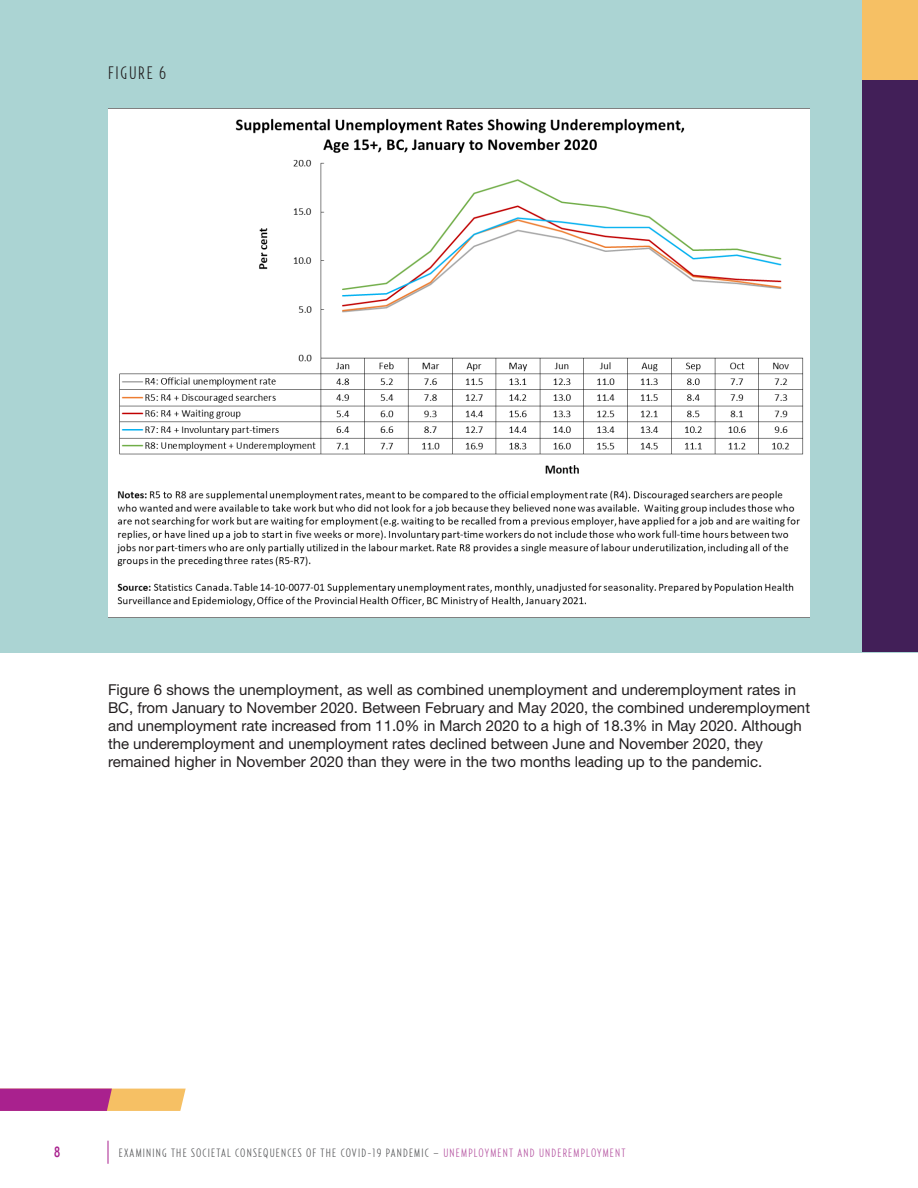
<style>
.page{position:relative;width:918px;height:1188px;background:#fff}
.page>*{position:absolute;margin:0;border:0;box-sizing:border-box;transform-origin:0 0}
.t1{font:300 18px "Relay Comp";color:#231f20}
.Body{font:15px/18px "Helvetica Neue LT Std";color:#231f20}
.t2{font:500 15px "Relay Comp";color:#a9218e}
.t3{font:300 12px "Relay Comp";letter-spacing:.1em;color:#57585a}
.t4{font:300 12px "Relay Comp";letter-spacing:.1em;color:#b554a1}
.s1{color:#b554a1}
</style>
<div class="page">
<div style="left:0;top:0;width:918px;height:652px;background:#abd4d3"></div>
<svg style="left:0;top:1089px;width:186px;height:22px;background:#c8637f"></svg>
<svg style="left:108px;top:1141px;width:1px;height:23px"></svg>
<div style="left:862px;top:80px;width:56px;height:572px;background:#421f58"></div>
<div style="left:862px;top:0;width:56px;height:80px;background:#f6c064"></div>
<img style="left:108px;top:108px;width:702px;height:510px">
<p class="t1" style="left:108px;top:62px;width:60px">FIGURE 6</p>
<p class="Body" style="left:108px;top:681px;width:704px">Figure 6 shows the unemployment, as well as combined unemployment and underemployment rates in BC, from January to November 2020. Between February and May 2020, the combined underemployment and unemployment rate increased from 11.0% in March 2020 to a high of 18.3% in May 2020. Although the underemployment and unemployment rates declined between June and November 2020, they remained higher in November 2020 than they were in the two months leading up to the pandemic.</p>
<p class="t2" style="left:54px;top:1143px;width:8px">8</p>
<p class="t3" style="left:119px;top:1146px;width:338px">EXAMINING THE SOCIETAL CONSEQUENCES OF THE COVID-19 PANDEMIC – <span class="s1">UNEMPLO</span></p>
<p class="t4" style="left:485px;top:1146px;width:13px">YMENT</p>
<p class="t4" style="left:518px;top:1146px;width:7px">AND</p>
<p class="t4" style="left:539px;top:1146px;width:36px">UNDEREMPLO</p>
<p class="t4" style="left:597px;top:1146px;width:13px">YMENT</p>
</div>
